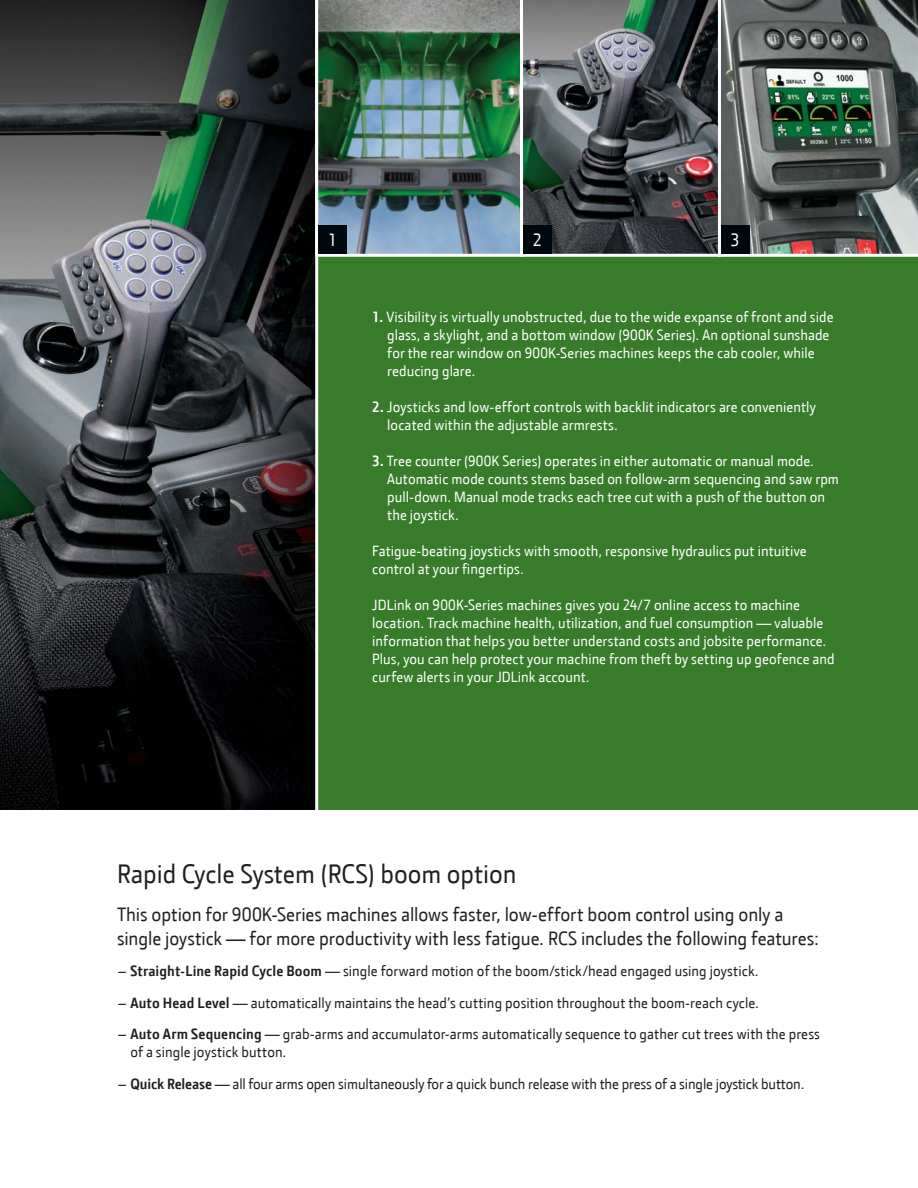
<style>
.page{position:relative;width:918px;height:1188px;background:#fff}
.page>*{position:absolute;margin:0;border:0;box-sizing:border-box;transform-origin:0 0}
.t1{font:27px "JD Sans";color:#231f20}
.t2{font:19.5px/24px "JD Sans";color:#231f20}
.t3{font:18px "JD Sans";color:#fff}
.t4{font:15px/18px "JD Sans";letter-spacing:.005em;color:#fff}
.t5{font:15px/18px "JD Sans";color:#231f20}
.s1{font-weight:700}
</style>
<div class="page">
<img style="left:0;top:0;width:315px;height:810px">
<div style="left:315px;top:257px;width:603px;height:553px;background:#387c2b"></div>
<img style="left:315px;top:0;width:205px;height:257px">
<svg style="left:520px;top:0;width:198px;height:257px;background:#53585a"></svg>
<svg style="left:718px;top:0;width:200px;height:257px;background:#606964"></svg>
<div style="left:318px;top:225px;width:29px;height:29px;background:#00080f"></div>
<div style="left:523px;top:225px;width:29px;height:29px;background:#00080f"></div>
<div style="left:721px;top:225px;width:28px;height:29px;background:#00080f"></div>
<p class="t3" style="left:328px;top:230px;width:11px">1</p>
<p class="t3" style="left:533px;top:230px;width:11px">2</p>
<p class="t3" style="left:731px;top:230px;width:11px">3</p>
<p class="t4" style="left:387px;top:308px;width:448px;text-indent:-15px"><span class="s1">1.</span> Visibility is virtually unobstructed, due to the wide expanse of front and side glass, a skylight, and a bottom window (900K Series). An optional sunshade for the rear window on 900K-Series machines keeps the cab cooler, while reducing glare.</p>
<p class="t4" style="left:387px;top:398px;width:430px;text-indent:-15px"><span class="s1">2.</span> Joysticks and low-effort controls with backlit indicators are conveniently located within the adjustable armrests.</p>
<p class="t4" style="left:387px;top:452px;width:453px;text-indent:-15px"><span class="s1">3.</span> Tree counter (900K Series) operates in either automatic or manual mode.<br>Automatic mode counts stems based on follow-arm sequencing and saw rpm pull-down. Manual mode tracks each tree cut with a push of the button on the joystick.</p>
<p class="t4" style="left:372px;top:542px;width:436px">Fatigue-beating joysticks with smooth, responsive hydraulics put intuitive control at your fingertips.</p>
<p class="t4" style="left:372px;top:596px;width:464px">JDLink on 900K-Series machines gives you 24/7 online access to machine location. Track machine health, utilization, and fuel consumption — valuable information that helps you better understand costs and jobsite performance.<br>Plus, you can help protect your machine from theft by setting up geofence and curfew alerts in your JDLink account.</p>
<h1 class="t1" style="left:117px;top:859px;width:401px">Rapid Cycle System (RCS) boom option</h1>
<h2 class="t2" style="left:117px;top:903px;width:704px">This option for 900K-Series machines allows faster, low-effort boom control using only a single joystick — for more productivity with less fatigue. RCS includes the following features:</h2>
<p class="t5" style="left:118px;top:962px;width:642px">– <span class="s1">Straight-Line Rapid Cycle Boom</span> — single forward motion of the boom/stick/head engaged using joystick.</p>
<p class="t5" style="left:119px;top:994px;width:642px">– <span class="s1">Auto Head Level</span> — automatically maintains the head’s cutting position throughout the boom-reach cycle.</p>
<p class="t5" style="left:131px;top:1025px;width:691px;text-indent:-12px">– <span class="s1">Auto Arm Sequencing</span> — grab-arms and accumulator-arms automatically sequence to gather cut trees with the press of a single joystick button.</p>
<p class="t5" style="left:119px;top:1075px;width:687px">– <span class="s1">Quick Release</span> — all four arms open simultaneously for a quick bunch release with the press of a single joystick button.</p>
</div>
